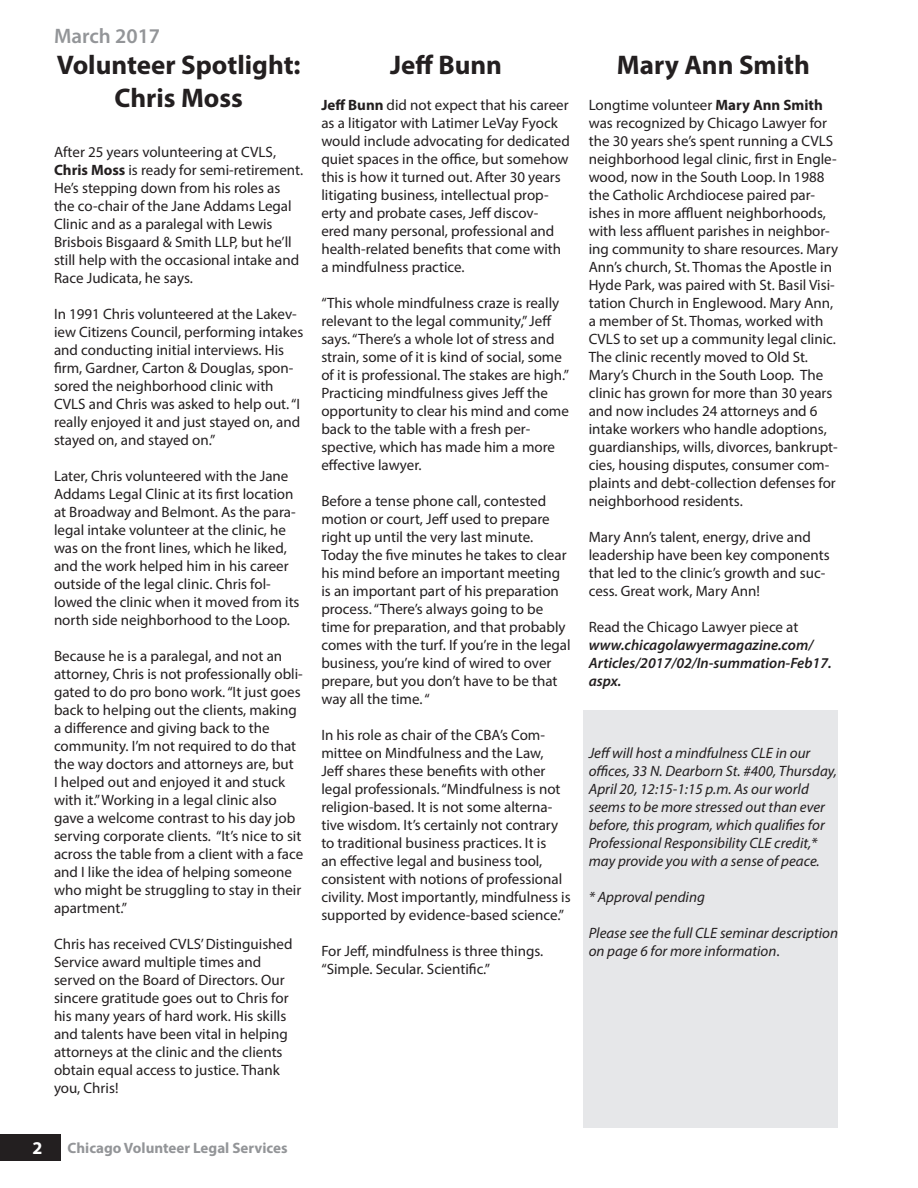
<style>
.page{position:relative;width:918px;height:1188px;background:#fff}
.page>*{position:absolute;margin:0;border:0;box-sizing:border-box;transform-origin:0 0}
.Header_black{font:700 27px/32.4px "Myriad Pro";color:#231f20;text-align:center}
.t1{font:600 21px "Myriad Pro";color:#939598}
.t2{font:700 18px "Myriad Pro";color:#fff}
.Body_text_black{font:15px/18px "Myriad Pro";color:#231f20}
.Body_text_black-2{font:italic 15px/18px "Myriad Pro";color:#231f20}
.Body_text_black-3{font:italic 600 15px/18px "Myriad Pro";color:#231f20}
.t3{font:700 15px "Myriad Pro";color:#939598}
.s1{font-weight:700}
.s2{font-weight:400;font-style:normal}
.s3{font-style:normal}
</style>
<div class="page">
<div style="left:0;top:1134px;width:60px;height:26px;background:#231f20"></div>
<div style="left:583px;top:710px;width:255px;height:417px;background:#e6e7e9"></div>
<p class="t1" style="left:54px;top:23px;width:108px">March 2017</p>
<p class="Header_black" style="left:57px;top:48px;width:245px">Volunteer Spotlight:<br>Chris Moss</p>
<p class="Body_text_black" style="left:54px;top:143px;width:251px">After 25 years volunteering at CVLS, <span class="s1">Chris Moss</span> is ready for semi-retirement.<br>He’s stepping down from his roles as the co-chair of the Jane Addams Legal Clinic and as a paralegal with Lewis Brisbois Bisgaard &amp; Smith LLP, but he’ll still help with the occasional intake and Race Judicata, he says.</p>
<p class="Body_text_black" style="left:54px;top:305px;width:251px">In 1991 Chris volunteered at the Lakev&shy;iew Citizens Council, performing intakes and conducting initial interviews. His firm, Gardner, Carton &amp; Douglas, spon&shy;sored the neighborhood clinic with CVLS and Chris was asked to help out. “I really enjoyed it and just stayed on, and stayed on, and stayed on.”</p>
<p class="Body_text_black" style="left:54px;top:467px;width:247px">Later, Chris volunteered with the Jane Addams Legal Clinic at its first location at Broadway and Belmont. As the para&shy;legal intake volunteer at the clinic, he was on the front lines, which he liked, and the work helped him in his career outside of the legal clinic. Chris fol&shy;lowed the clinic when it moved from its north side neighborhood to the Loop.</p>
<p class="Body_text_black" style="left:54px;top:647px;width:251px">Because he is a paralegal, and not an attorney, Chris is not professionally obli&shy;gated to do pro bono work. “It just goes back to helping out the clients, making a difference and giving back to the community. I’m not required to do that the way doctors and attorneys are, but<br>I helped out and enjoyed it and stuck with it.” Working in a legal clinic also gave a welcome contrast to his day job serving corporate clients. “It’s nice to sit across the table from a client with a face and I like the idea of helping someone who might be struggling to stay in their apartment.”</p>
<p class="Body_text_black" style="left:54px;top:935px;width:240px">Chris has received CVLS’ Distinguished Service award multiple times and served on the Board of Directors. Our sincere gratitude goes out to Chris for his many years of hard work. His skills and talents have been vital in helping attorneys at the clinic and the clients obtain equal access to justice. Thank you, Chris!</p>
<p class="t2" style="left:32px;top:1136px;width:11px">2</p>
<p class="t3" style="left:68px;top:1138px;width:222px">Chicago Volunteer Legal Services</p>
<p class="Header_black" style="left:390px;top:48px;width:114px">Jeff Bunn</p>
<p class="Body_text_black" style="left:321px;top:96px;width:250px"><span class="s1">Jeff Bunn</span> did not expect that his career as a litigator with Latimer LeVay Fyock would include advocating for dedicated quiet spaces in the office, but somehow this is how it turned out. After 30 years litigating business, intellectual prop&shy;erty and probate cases, Jeff discov&shy;ered many personal, professional and health-related benefits that come with a mindfulness practice.</p>
<p class="Body_text_black" style="left:321px;top:294px;width:249px">“This whole mindfulness craze is really relevant to the legal community,” Jeff says. “There’s a whole lot of stress and strain, some of it is kind of social, some of it is professional. The stakes are high.” Practicing mindfulness gives Jeff the opportunity to clear his mind and come back to the table with a fresh per&shy;spective, which has made him a more effective lawyer.</p>
<p class="Body_text_black" style="left:321px;top:492px;width:251px">Before a tense phone call, contested motion or court, Jeff used to prepare right up until the very last minute.<br>Today the five minutes he takes to clear his mind before an important meeting is an important part of his preparation process. “There’s always going to be time for preparation, and that probably comes with the turf. If you’re in the legal business, you’re kind of wired to over prepare, but you don’t have to be that way all the time. “</p>
<p class="Body_text_black" style="left:321px;top:726px;width:251px">In his role as chair of the CBA’s Com&shy;mittee on Mindfulness and the Law,<br>Jeff shares these benefits with other legal professionals. “Mindfulness is not religion-based. It is not some alterna&shy;tive wisdom. It’s certainly not contrary to traditional business practices. It is<br>an effective legal and business tool, consistent with notions of professional civility. Most importantly, mindfulness is supported by evidence-based science.”</p>
<p class="Body_text_black" style="left:321px;top:942px;width:223px">For Jeff, mindfulness is three things. “Simple. Secular. Scientific.”</p>
<p class="Header_black" style="left:617px;top:48px;width:195px">Mary Ann Smith</p>
<p class="Body_text_black" style="left:589px;top:96px;width:251px">Longtime volunteer <span class="s1">Mary Ann Smith </span>was recognized by Chicago Lawyer for the 30 years she’s spent running a CVLS neighborhood legal clinic, first in Engle&shy;wood, now in the South Loop. In 1988 the Catholic Archdiocese paired par&shy;ishes in more affluent neighborhoods, with less affluent parishes in neighbor&shy;ing community to share resources. Mary Ann’s church, St. Thomas the Apostle in Hyde Park, was paired with St. Basil Visi&shy;tation Church in Englewood. Mary Ann, a member of St. Thomas, worked with CVLS to set up a community legal clinic.<br>The clinic recently moved to Old St.<br>Mary’s Church in the South Loop. The clinic has grown for more than 30 years and now includes 24 attorneys and 6 intake workers who handle adoptions, guardianships, wills, divorces, bankrupt&shy;cies, housing disputes, consumer com&shy;plaints and debt-collection defenses for neighborhood residents.</p>
<p class="Body_text_black" style="left:589px;top:528px;width:242px">Mary Ann’s talent, energy, drive and leadership have been key components that led to the clinic’s growth and suc&shy;cess. Great work, Mary Ann!</p>
<p class="Body_text_black-3" style="left:589px;top:618px;width:245px"><span class="s2">Read the Chicago Lawyer piece at </span>www.chicagolawyermagazine.com/<br>Articles/2017/02/In-summation-Feb17. aspx.</p>
<p class="Body_text_black-2" style="left:589px;top:744px;width:250px">Jeff will host a mindfulness CLE in our offices, 33 N. Dearborn St. #400, Thursday, April 20, 12:15-1:15 p.m. As our world seems to be more stressed out than ever before, this program, which qualifies for Professional Responsibility CLE credit,* may provide you with a sense of peace.</p>
<p class="Body_text_black-2" style="left:589px;top:888px;width:118px">* Approval pending</p>
<p class="Body_text_black-2" style="left:589px;top:924px;width:251px">Please see the full CLE seminar description on page 6 for more information<span class="s3">.</span></p>
</div>
